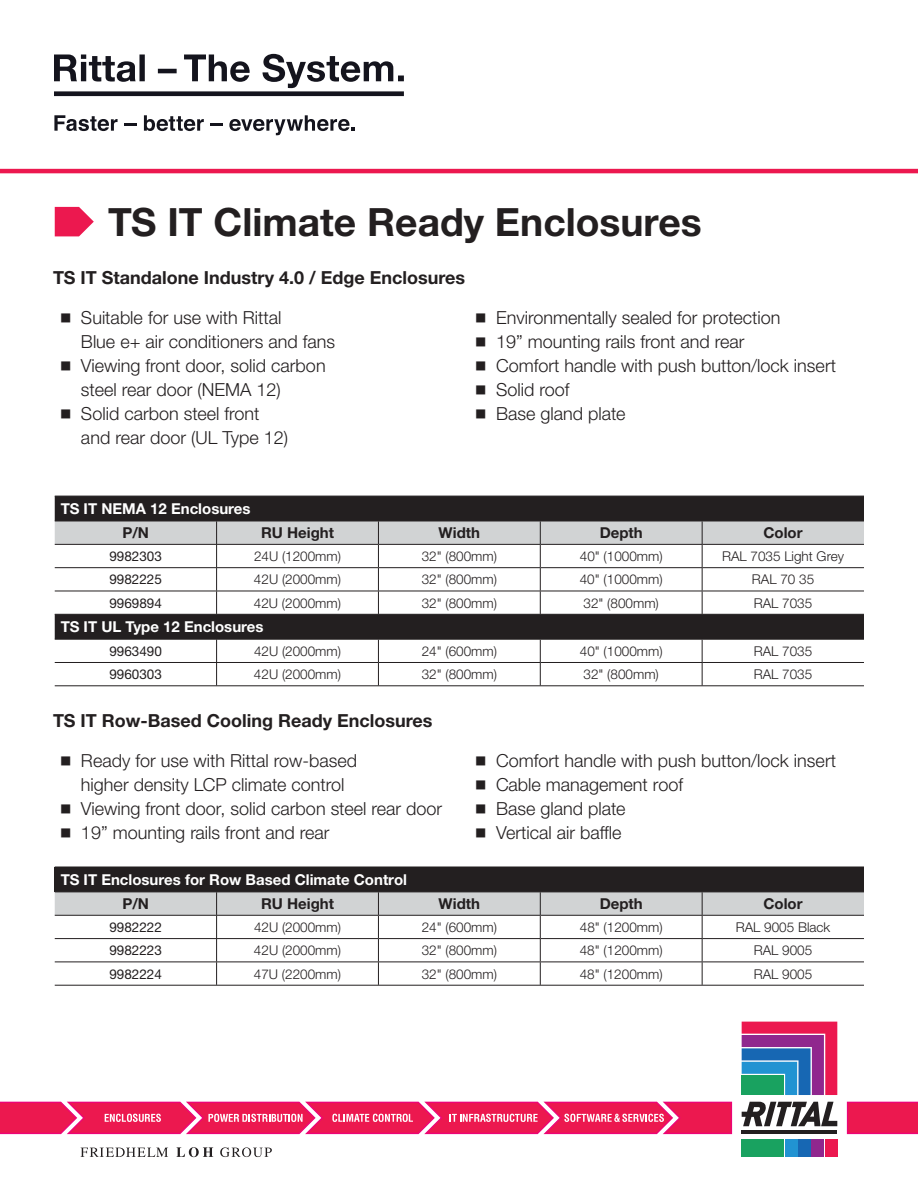
<style>
.page{position:relative;width:918px;height:1188px;background:#fff}
.page>*{position:absolute;margin:0;border:0;box-sizing:border-box;transform-origin:0 0}
.t1{font:700 39px "Neue Helvetica For Rittal";color:#231f20}
.t2{font:300 18px/24px "Neue Helvetica For Rittal";color:#231f20}
.t3{font:700 18px "Neue Helvetica For Rittal";color:#231f20}
.t4{font:700 15px "Neue Helvetica For Rittal";color:#fff}
.t5{font:700 15px "Neue Helvetica For Rittal";color:#231f20}
.t6{font:300 13.5px "Neue Helvetica For Rittal";color:#231f20}
.t7{font:13.5px "Neue Helvetica For Rittal";color:#231f20}
</style>
<div class="page">
<svg style="left:81px;top:1147px;width:191px;height:10px"></svg>
<svg style="left:847px;top:1102px;width:71px;height:32px;background:#ec1652"></svg>
<svg style="left:741px;top:1021px;width:97px;height:136px"></svg>
<hr style="left:742px;top:1130px;width:95px;height:4px;background:#231f20">
<svg style="left:742px;top:1102px;width:95px;height:24px"></svg>
<div style="left:742px;top:1140px;width:42px;height:17px;background:#19a260"></div>
<div style="left:785px;top:1140px;width:12px;height:17px;background:#2193d2"></div>
<div style="left:799px;top:1140px;width:12px;height:17px;background:#1767b3"></div>
<div style="left:812px;top:1140px;width:12px;height:17px;background:#90278e"></div>
<svg style="left:742px;top:1022px;width:95px;height:73px;background:#7e5c90"></svg>
<div style="left:825px;top:1140px;width:12px;height:17px;background:#ec184f"></div>
<svg style="left:0;top:1102px;width:732px;height:32px;background:#ee3167"></svg>
<hr style="left:0;top:169px;width:918px;height:4px;background:#ec184f">
<svg style="left:54px;top:54px;width:350px;height:42px"></svg>
<svg style="left:54px;top:115px;width:64px;height:16px"></svg>
<svg style="left:124px;top:124px;width:12px;height:2px"></svg>
<svg style="left:144px;top:115px;width:60px;height:16px"></svg>
<svg style="left:211px;top:124px;width:12px;height:2px"></svg>
<svg style="left:229px;top:115px;width:126px;height:20px"></svg>
<svg style="left:55px;top:207px;width:39px;height:29px"></svg>
<div style="left:55px;top:497px;width:809px;height:142px;background:#231f20"></div>
<hr style="left:55px;top:496px;width:809px;height:1px;background:#231f20">
<svg style="left:55px;top:521px;width:809px;height:93px"></svg>
<hr style="left:55px;top:614px;width:809px;height:1px;background:#231f20">
<hr style="left:55px;top:639px;width:323px;height:1px;background:#231f20">
<hr style="left:378px;top:639px;width:162px;height:1px;background:#231f20">
<hr style="left:540px;top:639px;width:162px;height:1px;background:#231f20">
<hr style="left:702px;top:639px;width:162px;height:1px;background:#231f20">
<hr style="left:55px;top:662px;width:323px;height:1px;background:#231f20">
<svg style="left:216px;top:640px;width:1px;height:45px"></svg>
<hr style="left:378px;top:662px;width:162px;height:1px;background:#231f20">
<svg style="left:378px;top:640px;width:1px;height:45px"></svg>
<hr style="left:540px;top:662px;width:162px;height:1px;background:#231f20">
<svg style="left:540px;top:640px;width:1px;height:45px"></svg>
<hr style="left:702px;top:662px;width:162px;height:1px;background:#231f20">
<svg style="left:702px;top:640px;width:1px;height:45px"></svg>
<hr style="left:55px;top:685px;width:809px;height:1px;background:#231f20">
<div style="left:55px;top:867px;width:809px;height:25px;background:#231f20"></div>
<svg style="left:55px;top:892px;width:809px;height:93px"></svg>
<hr style="left:55px;top:985px;width:809px;height:1px;background:#231f20">
<h1 class="t1" style="left:108px;top:209px;width:595px">TS IT Climate Ready Enclosures</h1>
<p class="t3" style="left:53px;top:271px;width:414px">TS IT Standalone Industry 4.0 / Edge Enclosures</p>
<p class="t2" style="left:61px;top:307px;width:222px">◾ Suitable for use with Rittal</p>
<p class="t2" style="left:81px;top:331px;width:256px">Blue e+ air conditioners and fans</p>
<p class="t2" style="left:61px;top:355px;width:266px">◾ Viewing front door, solid carbon</p>
<p class="t2" style="left:81px;top:379px;width:201px">steel rear door (NEMA 12)</p>
<p class="t2" style="left:61px;top:403px;width:200px">◾ Solid carbon steel front</p>
<p class="t2" style="left:81px;top:427px;width:209px">and rear door (UL Type 12)</p>
<p class="t2" style="left:476px;top:307px;width:362px">◾ Environmentally sealed for protection<br>◾ 19” mounting rails front and rear<br>◾ Comfort handle with push button/lock insert ◾ Solid roof<br>◾ Base gland plate</p>
<p class="t4" style="left:61px;top:503px;width:191px">TS IT NEMA 12 Enclosures</p>
<p class="t5" style="left:122px;top:528px;width:28px">P/N</p>
<p class="t5" style="left:261px;top:528px;width:75px">RU Height</p>
<p class="t5" style="left:439px;top:528px;width:43px">Width</p>
<p class="t5" style="left:600px;top:528px;width:45px">Depth</p>
<p class="t5" style="left:764px;top:528px;width:41px">Color</p>
<p class="t7" style="left:109px;top:549px;width:54px">9982303</p>
<p class="t6" style="left:254px;top:551px;width:89px">24U (1200mm)</p>
<p class="t6" style="left:422px;top:551px;width:77px">32" (800mm)</p>
<p class="t6" style="left:580px;top:551px;width:84px">40" (1000mm)</p>
<p class="t6" style="left:722px;top:551px;width:123px">RAL 7035 Light Grey</p>
<p class="t7" style="left:109px;top:572px;width:54px">9982225</p>
<p class="t6" style="left:254px;top:575px;width:89px">42U (2000mm)</p>
<p class="t6" style="left:422px;top:575px;width:77px">32" (800mm)</p>
<p class="t6" style="left:580px;top:575px;width:84px">40" (1000mm)</p>
<p class="t6" style="left:752px;top:575px;width:64px">RAL 70 35</p>
<p class="t7" style="left:109px;top:595px;width:54px">9969894</p>
<p class="t6" style="left:254px;top:598px;width:89px">42U (2000mm)</p>
<p class="t6" style="left:422px;top:598px;width:77px">32" (800mm)</p>
<p class="t6" style="left:584px;top:598px;width:77px">32" (800mm)</p>
<p class="t6" style="left:754px;top:598px;width:60px">RAL 7035</p>
<p class="t4" style="left:61px;top:622px;width:204px">TS IT UL Type 12 Enclosures</p>
<p class="t7" style="left:109px;top:643px;width:54px">9963490</p>
<p class="t6" style="left:254px;top:646px;width:89px">42U (2000mm)</p>
<p class="t6" style="left:422px;top:646px;width:77px">24" (600mm)</p>
<p class="t6" style="left:580px;top:646px;width:84px">40" (1000mm)</p>
<p class="t6" style="left:754px;top:646px;width:60px">RAL 7035</p>
<p class="t7" style="left:109px;top:667px;width:54px">9960303</p>
<p class="t6" style="left:254px;top:670px;width:89px">42U (2000mm)</p>
<p class="t6" style="left:422px;top:670px;width:77px">32" (800mm)</p>
<p class="t6" style="left:584px;top:670px;width:77px">32" (800mm)</p>
<p class="t6" style="left:754px;top:670px;width:60px">RAL 7035</p>
<p class="t3" style="left:53px;top:714px;width:381px">TS IT Row-Based Cooling Ready Enclosures</p>
<p class="t2" style="left:61px;top:751px;width:298px">◾ Ready for use with Rittal row-based</p>
<p class="t2" style="left:81px;top:775px;width:265px">higher density LCP climate control</p>
<p class="t2" style="left:61px;top:798px;width:383px">◾ Viewing front door, solid carbon steel rear door</p>
<p class="t2" style="left:61px;top:822px;width:270px">◾ 19” mounting rails front and rear</p>
<p class="t2" style="left:476px;top:750px;width:362px">◾ Comfort handle with push button/lock insert ◾ Cable management roof<br>◾ Base gland plate<br>◾ Vertical air baffle</p>
<p class="t4" style="left:61px;top:874px;width:348px">TS IT Enclosures for Row Based Climate Control</p>
<p class="t5" style="left:122px;top:899px;width:28px">P/N</p>
<p class="t5" style="left:261px;top:899px;width:75px">RU Height</p>
<p class="t5" style="left:439px;top:899px;width:43px">Width</p>
<p class="t5" style="left:600px;top:899px;width:45px">Depth</p>
<p class="t5" style="left:764px;top:899px;width:41px">Color</p>
<p class="t7" style="left:109px;top:919px;width:54px">9982222</p>
<p class="t6" style="left:254px;top:922px;width:89px">42U (2000mm)</p>
<p class="t6" style="left:422px;top:922px;width:77px">24" (600mm)</p>
<p class="t6" style="left:580px;top:922px;width:84px">48" (1200mm)</p>
<p class="t6" style="left:736px;top:922px;width:96px">RAL 9005 Black</p>
<p class="t7" style="left:109px;top:943px;width:54px">9982223</p>
<p class="t6" style="left:254px;top:946px;width:89px">42U (2000mm)</p>
<p class="t6" style="left:422px;top:946px;width:77px">32" (800mm)</p>
<p class="t6" style="left:580px;top:946px;width:84px">48" (1200mm)</p>
<p class="t6" style="left:754px;top:946px;width:60px">RAL 9005</p>
<p class="t7" style="left:109px;top:966px;width:54px">9982224</p>
<p class="t6" style="left:254px;top:969px;width:89px">47U (2200mm)</p>
<p class="t6" style="left:422px;top:969px;width:77px">32" (800mm)</p>
<p class="t6" style="left:580px;top:969px;width:84px">48" (1200mm)</p>
<p class="t6" style="left:754px;top:969px;width:60px">RAL 9005</p>
</div>
